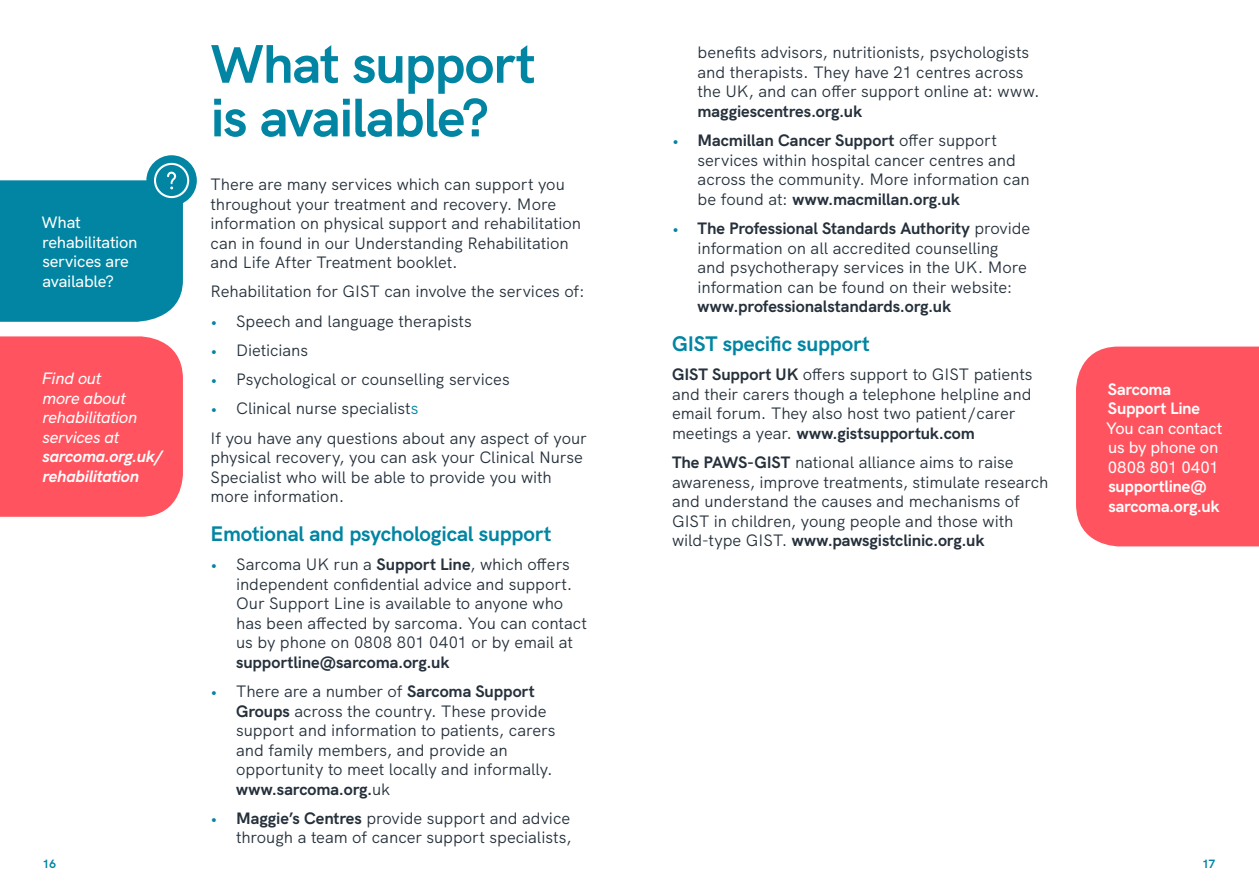
<style>
.page{position:relative;width:1259px;height:893px;background:#fff}
.page>*{position:absolute;margin:0;border:0;box-sizing:border-box;transform-origin:0 0}
.t1{font:700 54px/53.6px "HK Grotesk";letter-spacing:-.02em;color:#0185a2}
.t2{font:700 21px "HK Grotesk";letter-spacing:-.01em;color:#0185a2}
.t3{font:16.5px/19.5px "HK Grotesk";letter-spacing:-.005em;color:#25303b}
.t4{font:700 16.5px "HK Grotesk";letter-spacing:-.005em;color:#25303b}
.t5{font:500 16.5px/19.5px "HK Grotesk";letter-spacing:-.015em;color:#fff}
.t6{font:700 16.5px/19.5px "HK Grotesk";letter-spacing:-.015em;color:#fff}
.t7{font:italic 500 16.5px/19.5px "HK Grotesk";letter-spacing:-.015em;color:#fff}
.t8{font:italic 700 16.5px/19.5px "HK Grotesk";letter-spacing:-.02em;color:#fff}
.t9{font:700 12px "HK Grotesk";color:#0185a2}
.s1{color:#0185a2}
.s2{font-weight:700}
</style>
<div class="page">
<div style="left:1076px;top:347px;width:183px;height:199px;background:#ff545f"></div>
<div style="left:146px;top:155px;width:51px;height:51px;background:#0185a2;border-radius:50%"></div>
<svg style="left:0;top:163px;width:189px;height:159px;background:#1e93ac"></svg>
<div style="left:0;top:336px;width:183px;height:181px;background:#ff545f"></div>
<p class="t5" style="left:42px;top:211px;width:98px">What rehabilitation services are available?</p>
<p class="t7" style="left:42px;top:367px;width:97px">Find out more about rehabilitation services at</p>
<p class="t8" style="left:43px;top:445px;width:121px">sarcoma.org.uk/ rehabilitation</p>
<h1 class="t1" style="left:210px;top:33px;width:326px">What support is available?</h1>
<p class="t3" style="left:210px;top:173px;width:372px">There are many services which can support you throughout your treatment and recovery. More information on physical support and rehabilitation can in found in our Understanding Rehabilitation and Life After Treatment booklet.</p>
<p class="t3" style="left:210px;top:280px;width:376px">Rehabilitation for GIST can involve the services of:</p>
<p class="t3" style="left:210px;top:310px;width:263px"><span class="s1">•</span> Speech and language therapists</p>
<p class="t3" style="left:210px;top:339px;width:99px"><span class="s1">•</span> Dieticians</p>
<p class="t3" style="left:210px;top:368px;width:301px"><span class="s1">•</span> Psychological or counselling services</p>
<p class="t3" style="left:210px;top:392px;width:378px;line-height:29.2px"><span class="s1">•</span> Clinical nurse specialist<span class="s1">s<br></span>If you have any questions about any aspect of your</p>
<p class="t3" style="left:210px;top:446px;width:374px">physical recovery, you can ask your Clinical Nurse<br>Specialist who will be able to provide you with more information.</p>
<p class="t2" style="left:210px;top:517px;width:342px">Emotional and psychological support</p>
<p class="t3" style="left:236px;top:553px;width:352px;text-indent:-26px"><span class="s1">•</span> Sarcoma UK run a <span class="s2">Support Line</span>, which offers independent confidential advice and support.<br>Our Support Line is available to anyone who has been affected by sarcoma. You can contact us by phone on 0808 801 0401 or by email at</p>
<p class="t4" style="left:236px;top:649px;width:215px">supportline@sarcoma.org.uk</p>
<p class="t3" style="left:236px;top:680px;width:321px;text-indent:-26px"><span class="s1">•</span> There are a number of <span class="s2">Sarcoma Support Groups</span> across the country. These provide support and information to patients, carers and family members, and provide an opportunity to meet locally and informally. <span class="s2">www.sarcoma.org.</span>uk</p>
<p class="t3" style="left:210px;top:807px;width:362px;text-align:right"><span class="s1">•</span> <span class="s2">Maggie’s Centres</span> provide support and advice through a team of cancer support specialists,</p>
<p class="t3" style="left:697px;top:42px;width:344px">benefits advisors, nutritionists, psychologists and therapists. They have 21 centres across the UK, and can offer support online at: www.</p>
<p class="t4" style="left:697px;top:98px;width:166px">maggiescentres.org.uk</p>
<p class="t3" style="left:697px;top:129px;width:334px;text-indent:-26px"><span class="s1">•</span> <span class="s2">Macmillan Cancer Support</span> offer support services within hospital cancer centres and across the community. More information can be found at: <span class="s2">www.macmillan.org.uk</span></p>
<p class="t3" style="left:697px;top:217px;width:334px;text-indent:-26px"><span class="s1">•</span> <span class="s2">The Professional Standards Authority</span> provide information on all accredited counselling and psychotherapy services in the UK. More information can be found on their website:</p>
<p class="t4" style="left:697px;top:293px;width:255px">www.professionalstandards.org.uk</p>
<p class="t2" style="left:672px;top:327px;width:199px">GIST specific support</p>
<p class="t3" style="left:672px;top:363px;width:362px"><span class="s2">GIST Support UK</span> offers support to GIST patients and their carers though a telephone helpline and email forum. They also host two patient/carer meetings a year. <span class="s2">www.gistsupportuk.com</span></p>
<p class="t3" style="left:672px;top:451px;width:378px"><span class="s2">The PAWS-GIST</span> national alliance aims to raise awareness, improve treatments, stimulate research and understand the causes and mechanisms of GIST in children, young people and those with wild-type GIST. <span class="s2">www.pawsgistclinic.org.uk</span></p>
<p class="t6" style="left:1108px;top:378px;width:94px">Sarcoma<br>Support Line</p>
<p class="t5" style="left:1106px;top:417px;width:118px">You can contact us by phone on<br>0808 801 0401</p>
<p class="t6" style="left:1108px;top:475px;width:113px">supportline@ sarcoma.org.uk</p>
<p class="t9" style="left:43px;top:855px;width:15px">16</p>
<p class="t9" style="left:1202px;top:855px;width:15px">17</p>
</div>
